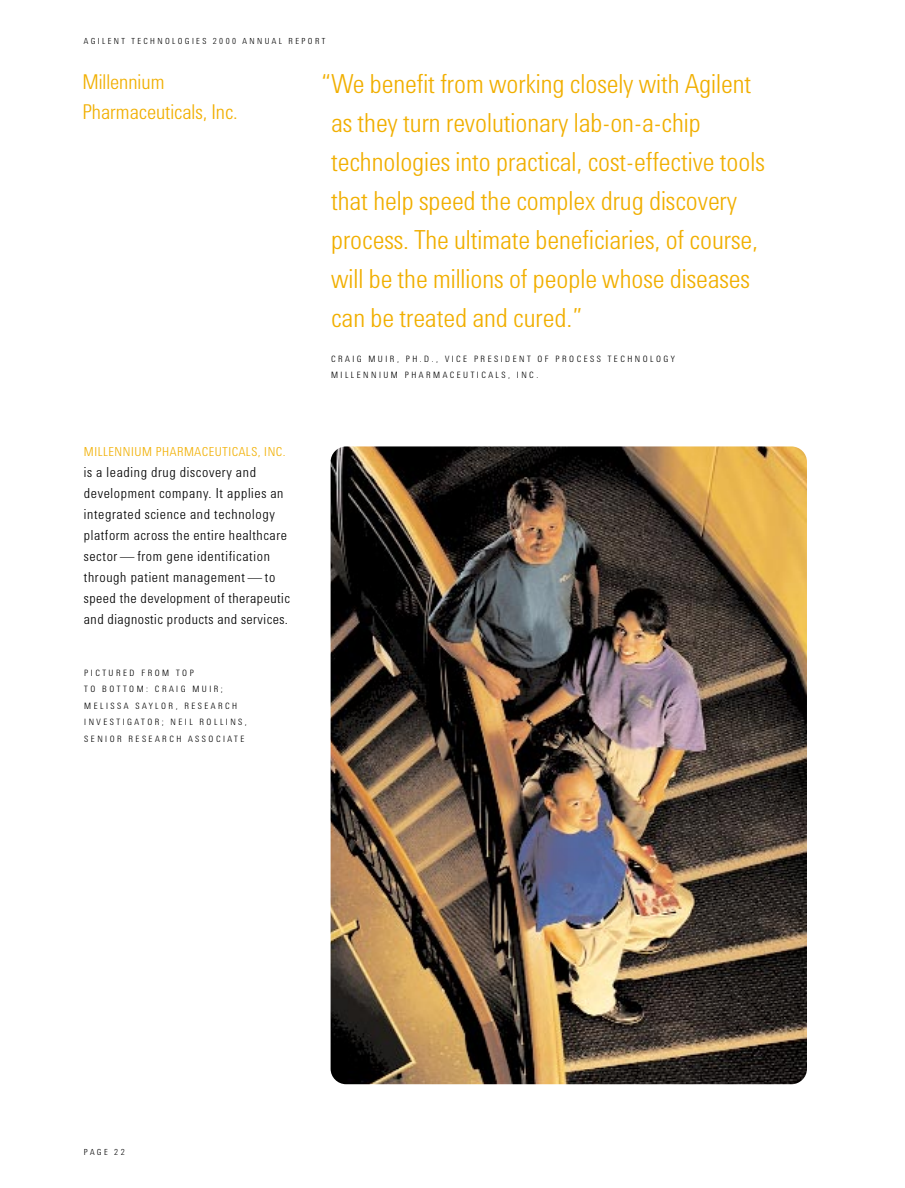
<style>
.page{position:relative;width:905px;height:1188px;background:#fff}
.page>*{position:absolute;margin:0;border:0;box-sizing:border-box;transform-origin:0 0}
.t1{font:300 27px/39px "Agilent Cond";color:#f1af00}
.t2{font:300 21px/30px "Agilent Cond";color:#f1af00}
.t3{font:300 14.25px/21px "Agilent Cond";letter-spacing:.045em;color:#000}
.t4{font:300 12.75px "Agilent Cond";letter-spacing:.045em;color:#f1af00}
.t5{font:300 9px/16.5px "Agilent Cond";letter-spacing:.28em;color:#000}
.t6{font:300 8.7px "Agilent Cond";letter-spacing:.28em;color:#000}
</style>
<div class="page">
<img style="left:330px;top:446px;width:477px;height:638px;border-radius:16px">
<p class="t6" style="left:84px;top:38px;width:243px">AGILENT TECHNOLOGIES 2000 ANNUAL REPORT</p>
<p class="t2" style="left:82px;top:69px;width:157px">Millennium<br>Pharmaceuticals, Inc.</p>
<p class="t4" style="left:84px;top:447px;width:203px">MILLENNIUM PHARMACEUTICALS, INC.</p>
<p class="t3" style="left:84px;top:464px;width:207px">is a leading drug discovery and development company. It applies an integrated science and technology platform across the entire healthcare sector — from gene identification through patient management — to speed the development of therapeutic and diagnostic products and services.</p>
<p class="t5" style="left:84px;top:666px;width:164px">PICTURED FROM TOP<br>TO BOTTOM: CRAIG MUIR;<br>MELISSA SAYLOR, RESEARCH<br>INVESTIGATOR; NEIL ROLLINS,<br>SENIOR RESEARCH ASSOCIATE</p>
<p class="t1" style="left:331px;top:67px;width:435px;text-indent:-11px">“We benefit from working closely with Agilent as they turn revolutionary lab-on-a-chip technologies into practical, cost-effective tools that help speed the complex drug discovery process. The ultimate beneficiaries, of course, will be the millions of people whose diseases can be treated and cured.”</p>
<p class="t5" style="left:331px;top:351px;width:345px">CRAIG MUIR, PH.D., VICE PRESIDENT OF PROCESS TECHNOLOGY<br>MILLENNIUM PHARMACEUTICALS, INC.</p>
<p class="t6" style="left:84px;top:1149px;width:42px">PAGE 22</p>
</div>
